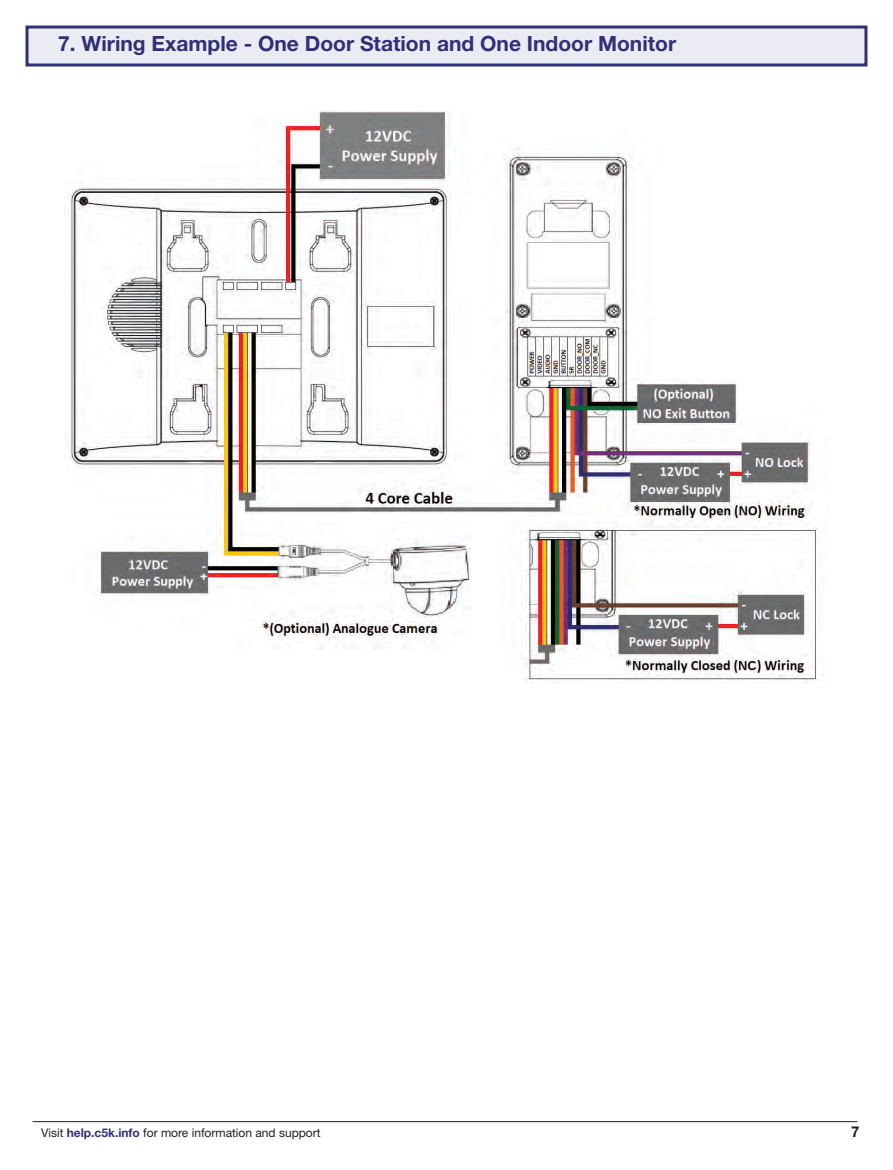
<style>
.page{position:relative;width:893px;height:1170px;background:#fff}
.page>*{position:absolute;margin:0;border:0;box-sizing:border-box;transform-origin:0 0}
.t1{font:700 21px "Helvetica Neue LT Std";color:#303077}
.t2{font:700 15px "Helvetica Neue LT Std";color:#231f20}
.t3{font:12px "Helvetica Neue LT Std";color:#231f20}
.s1{font-weight:700;color:#303077}
</style>
<div class="page">
<hr style="left:33px;top:1121px;width:824px;height:1px;background:#231f20">
<div style="left:27px;top:27px;width:839px;height:38px;background:#ebecf3"></div>
<div style="left:26px;top:26px;width:841px;height:40px;border:3px solid #303077"></div>
<img style="left:70px;top:111px;width:750px;height:572px">
<p class="t1" style="left:58px;top:30px;width:619px">7. Wiring Example - One Door Station and One Indoor Monitor</p>
<p class="t3" style="left:41px;top:1125px;width:281px">Visit <span class="s1">help.c5k.info</span> for more information and support</p>
<p class="t2" style="left:851px;top:1122px;width:10px">7</p>
</div>
